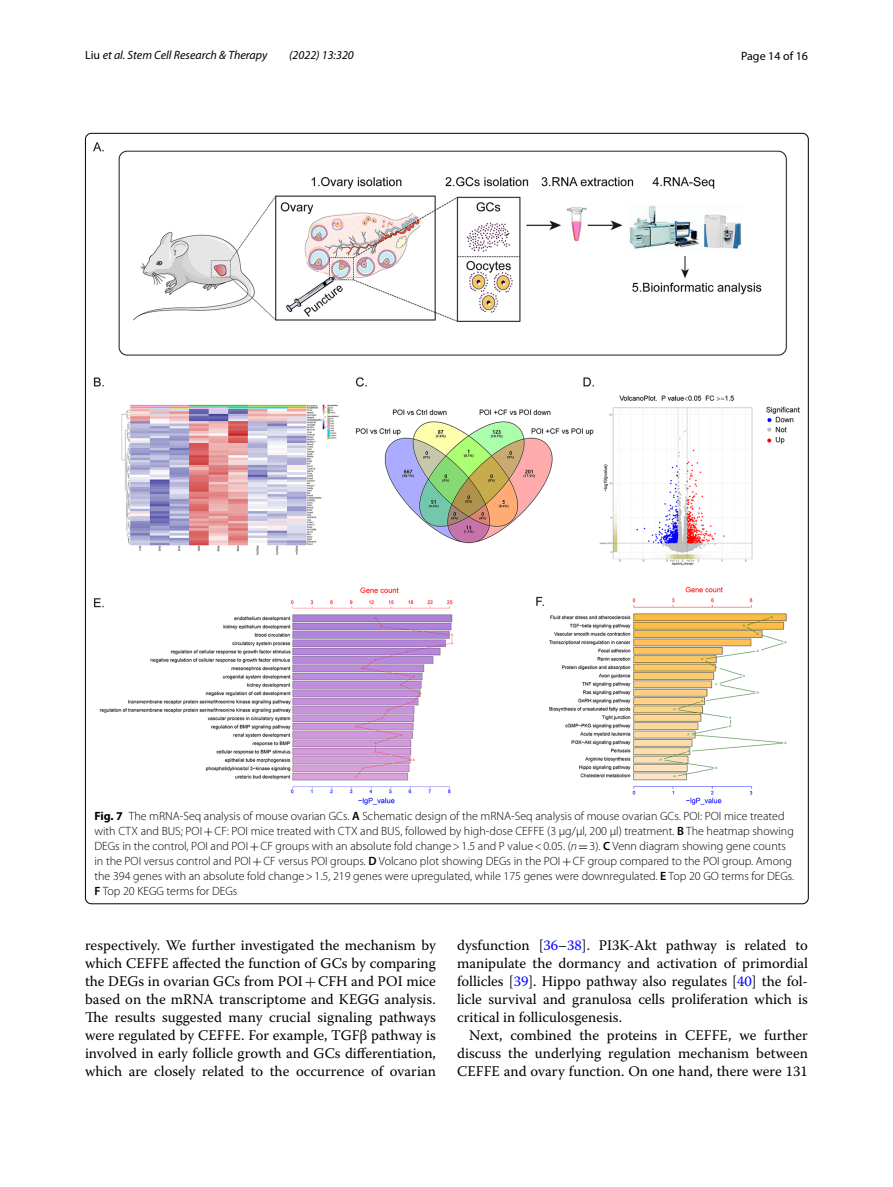
<style>
.page{position:relative;width:893px;height:1187px;background:#fff}
.page>*{position:absolute;margin:0;border:0;box-sizing:border-box;transform-origin:0 0}
.t1{font:14.7px/18px "Warnock Pro";color:#000;text-align:justify}
.t2{font:300 12px/15px "Myriad Pro";color:#000}
.t3{font:italic 12px "Myriad Pro";color:#000}
.t4{font:12px "Myriad Pro";color:#000}
.s1{font-style:normal}
.s2{font-weight:700}
.s3{font-weight:600}
.s4{font-family:"MTSY";font-weight:400}
.s5{font-style:italic}
.s6{font-family:"MTSY"}
.s7{color:#00f}
</style>
<div class="page">
<img style="left:94px;top:142px;width:706px;height:662px">
<p class="t3" style="left:85px;top:48px;width:184px"><span class="s1">Liu</span> et al. Stem Cell Research &amp; Therapy</p>
<p class="t3" style="left:289px;top:48px;width:66px">(2022) 13:320</p>
<p class="t4" style="left:741px;top:48px;width:68px">Page 14 of 16</p>
<p class="t2" style="left:94px;top:808px;width:701px"><span class="s2">Fig. 7</span> The mRNA-Seq analysis of mouse ovarian GCs. <span class="s3">A</span> Schematic design of the mRNA-Seq analysis of mouse ovarian GCs. POI: POI mice treated with CTX and BUS; POI<span class="s4">+</span>CF: POI mice treated with CTX and BUS, followed by high-dose CEFFE (3 µg/µl, 200 µl) treatment. <span class="s3">B</span> The heatmap showing DEGs in the control, POI and POI<span class="s4">+</span>CF groups with an absolute fold change&gt;1.5 and P value&lt;0.05. (<span class="s5">n</span><span class="s4">=</span>3). <span class="s3">C</span> Venn diagram showing gene counts in the POI versus control and POI<span class="s4">+</span>CF versus POI groups. <span class="s3">D</span> Volcano plot showing DEGs in the POI<span class="s4">+</span>CF group compared to the POI group. Among the 394 genes with an absolute fold change&gt;1.5, 219 genes were upregulated, while 175 genes were downregulated. <span class="s3">E</span> Top 20 GO terms for DEGs.<br><span class="s3">F</span> Top 20 KEGG terms for DEGs</p>
<p class="t1" style="left:85px;top:935px;width:352px">respectively. We further investigated the mechanism by which CEFFE affected the function of GCs by comparing the DEGs in ovarian GCs from POI<span class="s6">+</span>CFH and POI mice based on the mRNA transcriptome and KEGG analysis.<br>The results suggested many crucial signaling pathways were regulated by CEFFE. For example, TGFβ pathway is involved in early follicle growth and GCs differentiation, which are closely related to the occurrence of ovarian</p>
<p class="t1" style="left:457px;top:935px;width:352px">dysfunction [<span class="s7">36</span>–<span class="s7">38</span>]. PI3K-Akt pathway is related to manipulate the dormancy and activation of primordial follicles [<span class="s7">39</span>]. Hippo pathway also regulates [<span class="s7">40</span>] the fol&shy;licle survival and granulosa cells proliferation which is critical in folliculosgenesis.</p>
<p class="t1" style="left:457px;top:1025px;width:352px;text-indent:12px">Next, combined the proteins in CEFFE, we further discuss the underlying regulation mechanism between CEFFE and ovary function. On one hand, there were 131</p>
</div>
